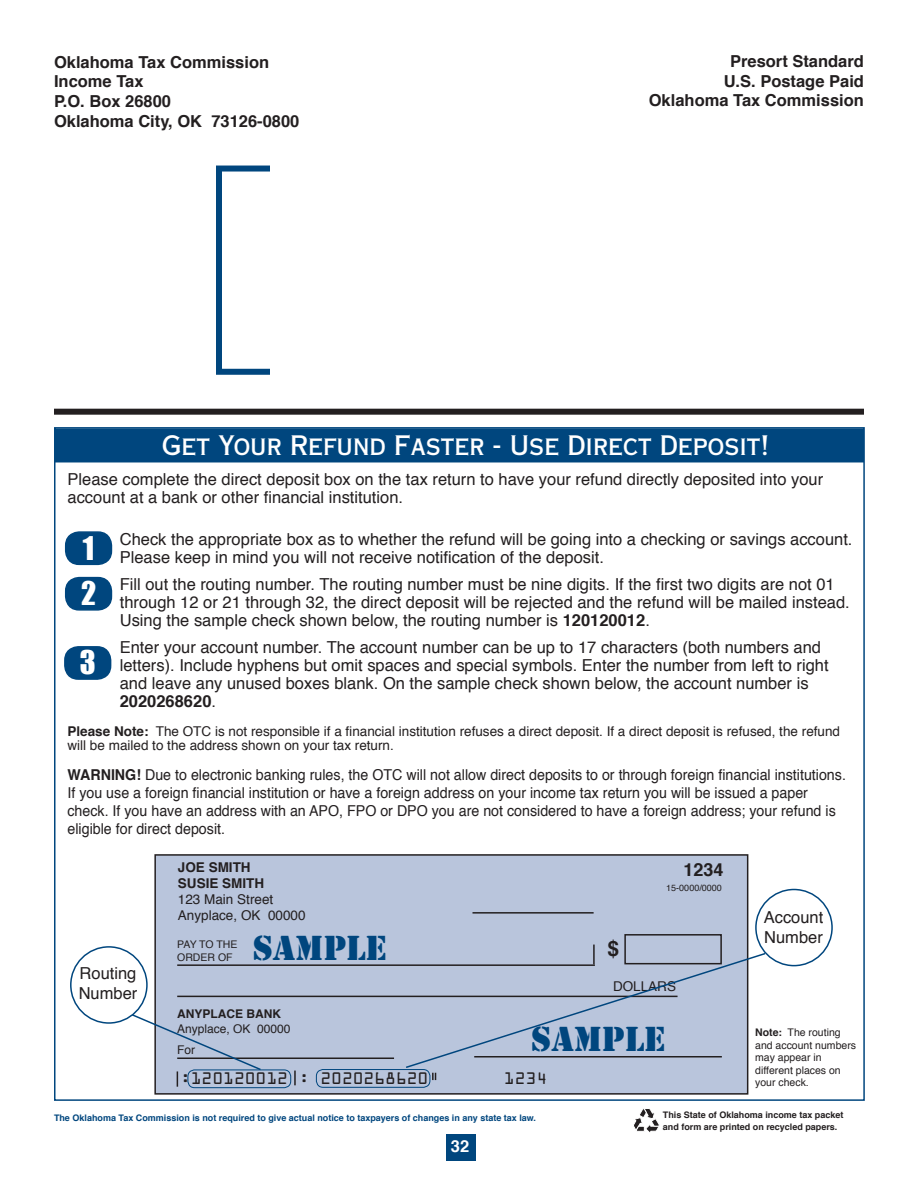
<style>
.page{position:relative;width:918px;height:1188px;background:#fff}
.page>*{position:absolute;margin:0;border:0;box-sizing:border-box;transform-origin:0 0}
.t1{font:36px "Stencil";color:#00467e}
.t2{font:30px/45.5px "Impact";color:#fff}
.t3{font:27px "Copperplate Thirty AB";color:#fff}
.t4{font:700 21px "Helvetica";color:#231f20}
.t5{font:700 18px "Helvetica";color:#231f20}
.t6{font:16.5px/18px "Helvetica";color:#231f20}
.t7{font:700 16.5px/19.8px "Helvetica";color:#231f20}
.t8{font:700 16.5px "Helvetica";color:#fff}
.t9{font:15px/18px "Helvetica";color:#231f20;scale:.95 1}
.t10{font:15px "OCRA";color:#231f20}
.t11{font:13.5px/16.2px "Helvetica";color:#231f20}
.t12{font:700 13.5px/16.2px "Helvetica";color:#231f20}
.t13{font:12px/21.6px "Helvetica";color:#231f20}
.t14{font:700 12px "Helvetica";color:#231f20}
.t15{font:10.5px/12.6px "Helvetica";color:#231f20}
.t16{font:700 9px "Helvetica";color:#00467e}
.t17{font:700 9px/12px "Helvetica";color:#231f20}
.t18{font:9px "Helvetica";color:#231f20}
.t19{font:700 8.4px "Myriad";color:#231f20}
.t20{font:700 6.45px "Myriad";color:#231f20}
.s1{font-weight:700}
</style>
<div class="page">
<div style="left:446px;top:1134px;width:30px;height:27px;background:#00467e"></div>
<div style="left:216px;top:166px;width:500px;height:209px;border:6px solid #00467e"></div>
<div style="left:270px;top:145px;width:459px;height:243px;background:#fff"></div>
<svg style="left:633px;top:1108px;width:27px;height:25px"></svg>
<div style="left:55px;top:429px;width:808px;height:33px;background:#00467e"></div>
<div style="left:54px;top:428px;width:810px;height:34px;border:2px solid #00467e"></div>
<div style="left:155px;top:855px;width:593px;height:239px;background:#b9c5dc"></div>
<div style="left:154px;top:854px;width:594px;height:241px;border:2px solid #231f20"></div>
<div style="left:624px;top:934px;width:98px;height:30px;border:2px solid #231f20"></div>
<hr style="left:177px;top:964px;width:418px;height:2px;background:#231f20">
<hr style="left:177px;top:996px;width:501px;height:1px;background:#231f20">
<hr style="left:177px;top:1058px;width:217px;height:1px;background:#231f20">
<hr style="left:472px;top:912px;width:122px;height:2px;background:#231f20">
<svg style="left:294px;top:1071px;width:2px;height:14px"></svg>
<div style="left:316px;top:1069px;width:114px;height:19px;border:1px solid #00467e;border-radius:7px"></div>
<div style="left:188px;top:1070px;width:103px;height:18px;border:1px solid #00467e;border-radius:7px"></div>
<svg style="left:129px;top:1012px;width:133px;height:75px"></svg>
<div style="left:71px;top:947px;width:76px;height:76px;background:#fff;border-radius:50%"></div>
<div style="left:70px;top:946px;width:78px;height:78px;border:2px solid #00467e;border-radius:50%"></div>
<svg style="left:404px;top:945px;width:363px;height:135px"></svg>
<div style="left:756px;top:890px;width:76px;height:76px;background:#fff;border-radius:50%"></div>
<div style="left:755px;top:889px;width:78px;height:77px;border:2px solid #00467e;border-radius:50%"></div>
<div style="left:66px;top:532px;width:45px;height:32px;background:#00467e;border-radius:14px"></div>
<div style="left:65px;top:531px;width:47px;height:34px;border:2px solid #00467e;border-radius:14px"></div>
<div style="left:66px;top:578px;width:45px;height:32px;background:#00467e;border-radius:14px"></div>
<div style="left:65px;top:577px;width:47px;height:34px;border:2px solid #00467e;border-radius:14px"></div>
<div style="left:65px;top:647px;width:46px;height:32px;background:#00467e;border-radius:14px"></div>
<div style="left:64px;top:646px;width:47px;height:34px;border:2px solid #00467e;border-radius:14px"></div>
<div style="left:54px;top:409px;width:810px;height:6px;background:#231f20"></div>
<p class="t7" style="left:54px;top:53px;width:247px">Oklahoma Tax Commission<br>Income Tax<br>P.O. Box 26800<br>Oklahoma City, OK 73126-0800</p>
<p class="t7" style="left:649px;top:52px;width:217px;text-align:right">Presort Standard<br>U.S. Postage Paid<br>Oklahoma Tax Commission</p>
<h3 class="t3" style="left:162px;top:429px;width:609px">Get Your Refund Faster - Use Direct Deposit!</h3>
<p class="t6" style="left:68px;top:471px;width:757px">Please complete the direct deposit box on the tax return to have your refund directly deposited into your account at a bank or other financial institution.</p>
<h2 class="t2" style="left:81px;top:525px;width:17px">1<br>2</h2>
<h2 class="t2" style="left:80px;top:640px;width:17px">3</h2>
<p class="t6" style="left:120px;top:532px;width:734px">Check the appropriate box as to whether the refund will be going into a checking or savings account.<br>Please keep in mind you will not receive notification of the deposit.</p>
<p class="t6" style="left:120px;top:577px;width:732px">Fill out the routing number. The routing number must be nine digits. If the first two digits are not 01 through 12 or 21 through 32, the direct deposit will be rejected and the refund will be mailed instead.<br>Using the sample check shown below, the routing number is <span class="s1">120120012</span>.</p>
<p class="t6" style="left:120px;top:640px;width:710px">Enter your account number. The account number can be up to 17 characters (both numbers and letters). Include hyphens but omit spaces and special symbols. Enter the number from left to right and leave any unused boxes blank. On the sample check shown below, the account number is <span class="s1">2020268620</span>.</p>
<p class="t11" style="left:68px;top:725px;width:774px;line-height:13.5px"><span class="s1">Please Note:</span> The OTC is not responsible if a financial institution refuses a direct deposit. If a direct deposit is refused, the refund will be mailed to the address shown on your tax return.</p>
<p class="t9" style="left:68px;top:767px;width:821px"><span class="s1">WARNING!</span> Due to electronic banking rules, the OTC will not allow direct deposits to or through foreign financial institutions.<br>If you use a foreign financial institution or have a foreign address on your income tax return you will be issued a paper check. If you have an address with an APO, FPO or DPO you are not considered to have a foreign address; your refund is eligible for direct deposit.</p>
<p class="t6" style="left:79px;top:964px;width:60px;line-height:19.8px">Routing<br>Number</p>
<p class="t12" style="left:178px;top:860px;width:88px">JOE SMITH<br>SUSIE SMITH</p>
<p class="t11" style="left:178px;top:892px;width:129px">123 Main Street<br>Anyplace, OK 00000</p>
<h1 class="t1" style="left:253px;top:927px;width:135px">SAMPLE</h1>
<p class="t15" style="left:177px;top:939px;width:62px">PAY TO THE<br>ORDER OF</p>
<p class="t4" style="left:608px;top:934px;width:13px">$</p>
<p class="t5" style="left:683px;top:858px;width:42px">1234</p>
<p class="t18" style="left:666px;top:882px;width:57px">15-0000/0000</p>
<p class="t11" style="left:613px;top:979px;width:65px">DOLLARS</p>
<p class="t6" style="left:764px;top:909px;width:61px;line-height:19.8px">Account<br>Number</p>
<p class="t14" style="left:177px;top:1006px;width:105px">ANYPLACE BANK</p>
<p class="t13" style="left:177px;top:1018px;width:115px">Anyplace, OK 00000<br>For</p>
<h1 class="t1" style="left:531px;top:1018px;width:135px">SAMPLE</h1>
<p class="t15" style="left:755px;top:1027px;width:102px"><span class="s1">Note:</span> The routing and account numbers may appear in different places on your check.</p>
<p class="t19" style="left:810px;top:1064px;width:6px">1</p>
<p class="t10" style="left:180px;top:1072px;width:250px">:120120012 : 2020268620</p>
<p class="t10" style="left:504px;top:1072px;width:45px">1234</p>
<p class="t16" style="left:54px;top:1111px;width:484px">The Oklahoma Tax Commission is not required to give actual notice to taxpayers of changes in any state tax law.</p>
<p class="t8" style="left:451px;top:1135px;width:20px">32</p>
<p class="t17" style="left:663px;top:1110px;width:182px">This State of Oklahoma income tax packet and form are printed on recycled papers.</p>
<p class="t19" style="left:810px;top:1111px;width:6px">3</p>
<p class="t20" style="left:673px;top:1115px;width:97px">Black Universal Recycling Symbol</p>
</div>
